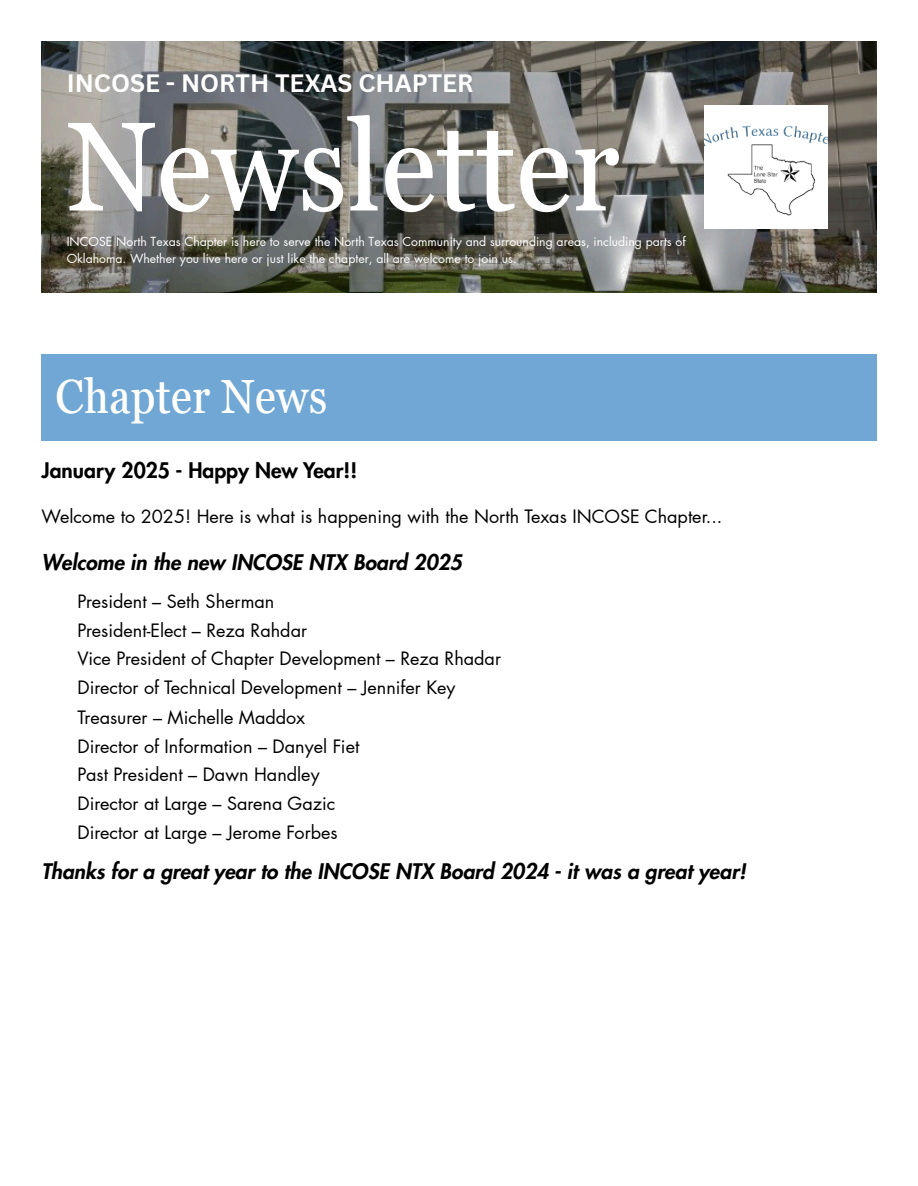
<style>
.page{position:relative;width:918px;height:1186px;background:#fff}
.page>*{position:absolute;margin:0;border:0;box-sizing:border-box;transform-origin:0 0}
.t1{font:condensed 126.3px "Georgia Pro";color:#fff}
.t2{font:condensed 48px "Georgia Pro";color:#fff}
.t3{font:700 24.45px "Canva Sans";color:#fff}
.t4{font:italic 800 21px "Futura LT Pro";color:#000}
.t5{font:800 21px "Futura LT Pro";color:#000}
.t6{font:18px "Futura LT Pro";color:#000}
.t7{font:12.3px/17.1px "Futura LT Pro";color:#fff}
</style>
<div class="page">
<img style="left:42px;top:42px;width:834px;height:250px">
<img style="left:704px;top:105px;width:124px;height:124px">
<div style="left:42px;top:354px;width:834px;height:86px;background:#71a7d4"></div>
<p class="t3" style="left:67px;top:66px;width:408px">INCOSE - NORTH TEXAS CHAPTER</p>
<p class="t1" style="left:67px;top:95px;width:554px">Newsletter</p>
<p class="t7" style="left:67px;top:234px;width:621px">INCOSE North Texas Chapter is here to serve the North Texas Community and surrounding areas, including parts of<br>Oklahoma. Whether you live here or just like the chapter, all are welcome to join us.</p>
<p class="t2" style="left:55px;top:369px;width:274px">Chapter News</p>
<p class="t5" style="left:42px;top:461px;width:317px">January 2025 - Happy New Year!!</p>
<p class="t6" style="left:42px;top:508px;width:682px">Welcome to 2025! Here is what is happening with the North Texas INCOSE Chapter...</p>
<h2 class="t4" style="left:42px;top:553px;width:422px">Welcome in the new INCOSE NTX Board 2025</h2>
<p class="t6" style="left:78px;top:593px;width:198px">President – Seth Sherman</p>
<p class="t6" style="left:78px;top:622px;width:231px">President-Elect – Reza Rahdar</p>
<p class="t6" style="left:78px;top:650px;width:425px">Vice President of Chapter Development – Reza Rhadar</p>
<p class="t6" style="left:78px;top:679px;width:379px">Director of Technical Development – Jennifer Key</p>
<p class="t6" style="left:78px;top:709px;width:229px">Treasurer – Michelle Maddox</p>
<p class="t6" style="left:78px;top:738px;width:283px">Director of Information – Danyel Fiet</p>
<p class="t6" style="left:78px;top:766px;width:244px">Past President – Dawn Handley</p>
<p class="t6" style="left:78px;top:795px;width:259px">Director at Large – Sarena Gazic</p>
<p class="t6" style="left:78px;top:824px;width:262px">Director at Large – Jerome Forbes</p>
<h2 class="t4" style="left:42px;top:861px;width:706px">Thanks for a great year to the INCOSE NTX Board 2024 - it was a great year!</h2>
</div>
